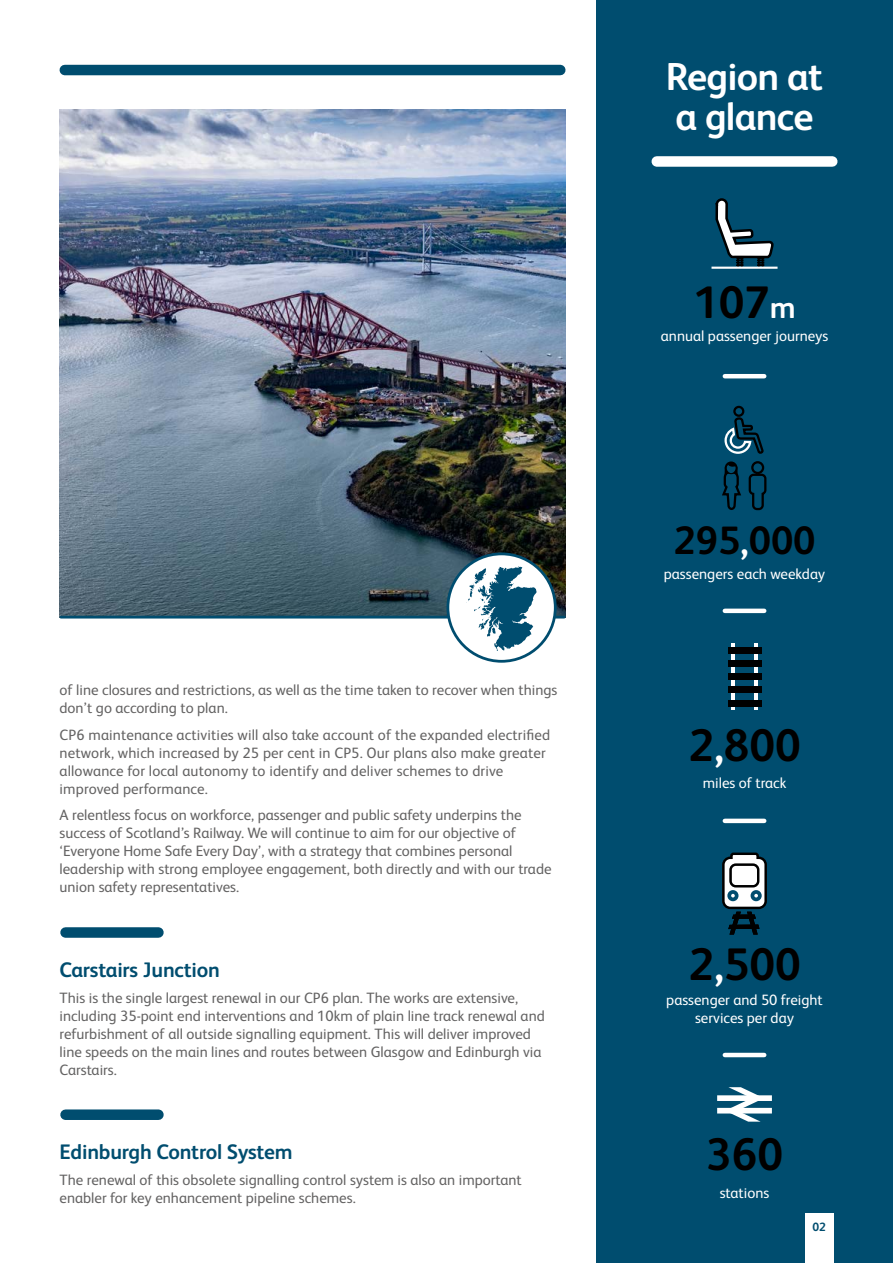
<style>
.page{position:relative;width:893px;height:1263px;background:#fff}
.page>*{position:absolute;margin:0;border:0;box-sizing:border-box;transform-origin:0 0}
.t1{font:700 45.6px "Network Rail Sans";color:#000}
.t2{font:700 39.6px "Network Rail Sans";color:#000}
.t3{font:700 39px/40.5px "Network Rail Sans";letter-spacing:-.02em;color:#fff}
.t4{font:700 21px "Network Rail Sans";letter-spacing:-.01em;color:#004d6f}
.t5{font:15px/18px "Network Rail Sans";color:#646363}
.t6{font:15px/18px "Network Rail Sans";color:#fff;text-align:center}
.t7{font:700 12px "Network Rail Sans";color:#004d6f}
.s1{font-size:30.6px;color:#fff}
.s2{color:#fff}
</style>
<div class="page">
<img style="left:60px;top:110px;width:506px;height:507px">
<hr style="left:61px;top:616px;width:503px;height:2px;background:#004d6f">
<div style="left:448px;top:554px;width:107px;height:107px;background:#fff;border-radius:50%"></div>
<div style="left:446px;top:552px;width:111px;height:111px;border:3px solid #004d6f;border-radius:50%"></div>
<svg style="left:466px;top:567px;width:71px;height:84px"></svg>
<div style="left:596px;top:0;width:297px;height:1263px;background:#004d6f"></div>
<div style="left:805px;top:1214px;width:28px;height:49px;background:#fff"></div>
<div style="left:65px;top:65px;width:495px;height:10px;background:#004d6f"></div>
<div style="left:657px;top:156px;width:175px;height:11px;background:#fff"></div>
<hr style="left:725px;top:374px;width:39px;height:4px;background:#fff">
<hr style="left:725px;top:609px;width:39px;height:4px;background:#fff">
<hr style="left:725px;top:819px;width:39px;height:4px;background:#fff">
<hr style="left:725px;top:1053px;width:39px;height:4px;background:#fff">
<hr style="left:731px;top:643px;width:4px;height:67px;background:#fff">
<hr style="left:754px;top:643px;width:4px;height:67px;background:#fff">
<div style="left:728px;top:660px;width:33px;height:7px;background:#000"></div>
<div style="left:728px;top:687px;width:33px;height:6px;background:#000"></div>
<div style="left:728px;top:700px;width:33px;height:6px;background:#000"></div>
<div style="left:728px;top:673px;width:33px;height:7px;background:#000"></div>
<div style="left:728px;top:647px;width:33px;height:7px;background:#000"></div>
<div style="left:66px;top:927px;width:92px;height:11px;background:#004d6f"></div>
<div style="left:66px;top:1109px;width:92px;height:11px;background:#004d6f"></div>
<svg style="left:722px;top:852px;width:45px;height:83px"></svg>
<svg style="left:714px;top:156px;width:61px;height:111px"></svg>
<hr style="left:711px;top:267px;width:66px;height:2px;background:#fff">
<svg style="left:717px;top:1087px;width:55px;height:35px"></svg>
<div style="left:733px;top:406px;width:11px;height:11px;border:2px solid #000;border-radius:50%"></div>
<svg style="left:722px;top:415px;width:45px;height:96px"></svg>
<p class="t5" style="left:60px;top:680px;width:499px">of line closures and restrictions, as well as the time taken to recover when things don’t go according to plan.</p>
<p class="t5" style="left:60px;top:725px;width:492px">CP6 maintenance activities will also take account of the expanded electrified network, which increased by 25 per cent in CP5. Our plans also make greater allowance for local autonomy to identify and deliver schemes to drive improved performance.</p>
<p class="t5" style="left:60px;top:805px;width:494px">A relentless focus on workforce, passenger and public safety underpins the success of Scotland’s Railway. We will continue to aim for our objective of ‘Everyone Home Safe Every Day’, with a strategy that combines personal leadership with strong employee engagement, both directly and with our trade union safety representatives.</p>
<h3 class="t4" style="left:60px;top:955px;width:162px">Carstairs Junction</h3>
<p class="t5" style="left:60px;top:988px;width:487px">This is the single largest renewal in our CP6 plan. The works are extensive, including 35-point end interventions and 10km of plain line track renewal and refurbishment of all outside signalling equipment. This will deliver improved line speeds on the main lines and routes between Glasgow and Edinburgh via Carstairs.</p>
<h3 class="t4" style="left:60px;top:1137px;width:235px">Edinburgh Control System</h3>
<p class="t5" style="left:60px;top:1170px;width:464px">The renewal of this obsolete signalling control system is also an important enabler for key enhancement pipeline schemes.</p>
<h3 class="t3" style="left:666px;top:54px;width:159px">Region at a glance</h3>
<h1 class="t1" style="left:693px;top:271px;width:104px">107<span class="s1">m</span></h1>
<p class="t6" style="left:661px;top:326px;width:169px">annual passenger journeys</p>
<h2 class="t2" style="left:674px;top:513px;width:143px">295<span class="s2">,</span>000</h2>
<p class="t6" style="left:664px;top:564px;width:163px">passengers each weekday</p>
<h1 class="t1" style="left:688px;top:714px;width:114px">2<span class="s2">,</span>800</h1>
<p class="t6" style="left:703px;top:773px;width:85px">miles of track</p>
<h1 class="t1" style="left:688px;top:933px;width:114px">2<span class="s2">,</span>500</h1>
<p class="t6" style="left:666px;top:990px;width:158px">passenger and 50 freight services per day</p>
<h1 class="t1" style="left:706px;top:1123px;width:78px">360</h1>
<p class="t6" style="left:720px;top:1183px;width:51px">stations</p>
<p class="t7" style="left:812px;top:1218px;width:15px">02</p>
</div>
